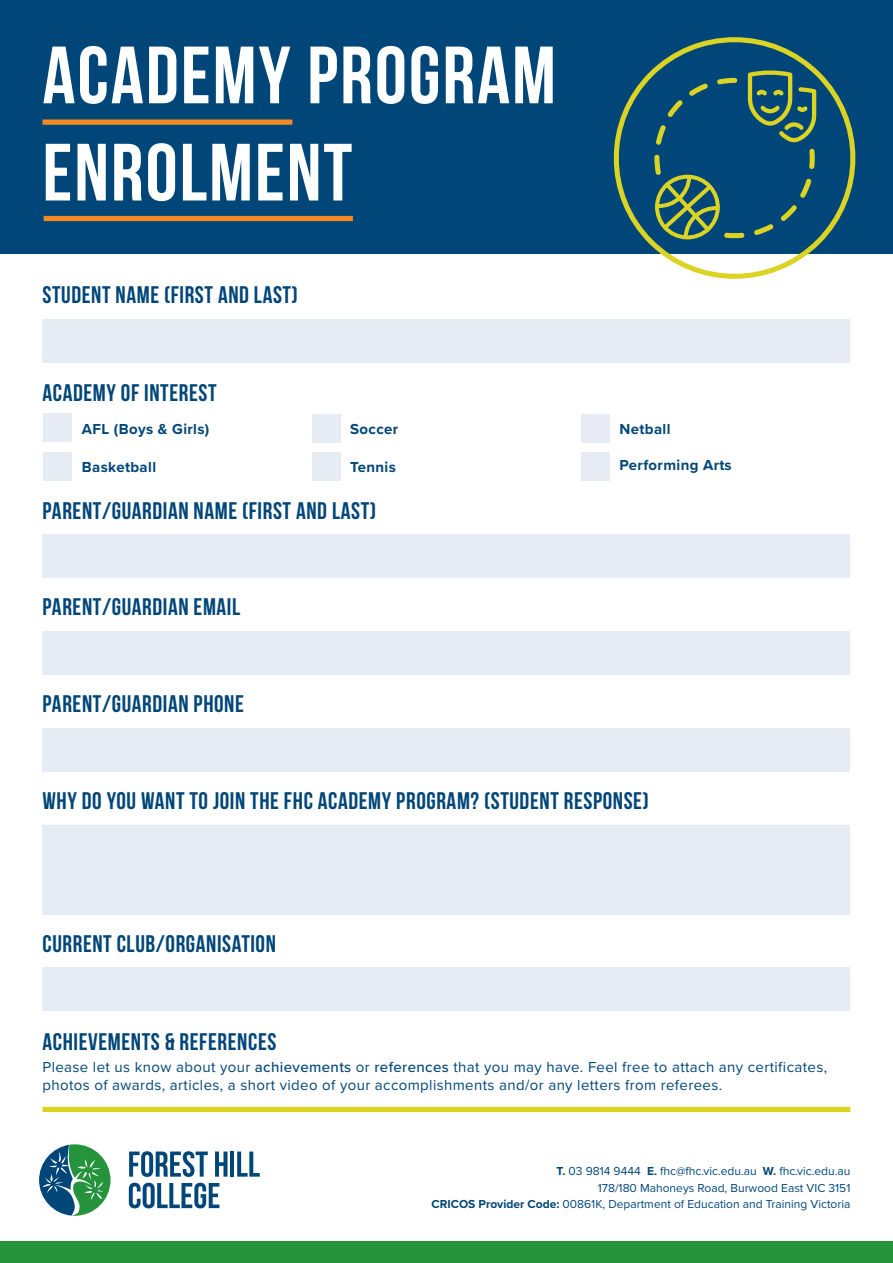
<style>
.page{position:relative;width:893px;height:1263px;background:#fff}
.page>*{position:absolute;margin:0;border:0;box-sizing:border-box;transform-origin:0 0}
.t1{font:700 81px/97.2px "Bebas Neue";letter-spacing:.025em;color:#fff}
.t2{font:700 24px "Bebas Neue";letter-spacing:.025em;color:#004678}
.t3{font:15px/18px "Proxima Nova";letter-spacing:.025em;color:#004678}
.t4{font:700 15px "Proxima Nova";letter-spacing:.025em;color:#004678}
.t5{font:12px/16.5px "Proxima Nova";color:#004678;text-align:right}
.s1{font-weight:500}
.s2{font-weight:700}
</style>
<div class="page">
<div style="left:43px;top:319px;width:807px;height:43px;background:#e7ebf3"></div>
<div style="left:43px;top:728px;width:807px;height:44px;background:#e7ebf3"></div>
<div style="left:43px;top:967px;width:807px;height:44px;background:#e7ebf3"></div>
<div style="left:43px;top:825px;width:807px;height:89px;background:#e7ebf3"></div>
<div style="left:0;top:0;width:893px;height:253px;background:#004678"></div>
<div style="left:0;top:1242px;width:893px;height:21px;background:#24933c"></div>
<svg style="left:129px;top:1151px;width:79px;height:26px"></svg>
<svg style="left:215px;top:1151px;width:12px;height:26px"></svg>
<hr style="left:230px;top:1151px;width:4px;height:26px;background:#004678">
<svg style="left:237px;top:1151px;width:23px;height:26px"></svg>
<svg style="left:129px;top:1183px;width:90px;height:25px"></svg>
<svg style="left:39px;top:1144px;width:72px;height:72px"></svg>
<div style="left:43px;top:119px;width:249px;height:6px;background:#f68922"></div>
<div style="left:44px;top:216px;width:309px;height:5px;background:#f68922"></div>
<svg style="left:602px;top:37px;width:265px;height:242px"></svg>
<svg style="left:654px;top:70px;width:162px;height:169px"></svg>
<div style="left:43px;top:1107px;width:807px;height:5px;background:#dcd422"></div>
<div style="left:43px;top:414px;width:29px;height:28px;background:#e7ebf3"></div>
<div style="left:312px;top:414px;width:29px;height:28px;background:#e7ebf3"></div>
<div style="left:43px;top:452px;width:29px;height:28px;background:#e7ebf3"></div>
<div style="left:312px;top:452px;width:29px;height:28px;background:#e7ebf3"></div>
<div style="left:581px;top:414px;width:29px;height:28px;background:#e7ebf3"></div>
<div style="left:581px;top:452px;width:29px;height:28px;background:#e7ebf3"></div>
<div style="left:43px;top:631px;width:807px;height:44px;background:#e7ebf3"></div>
<div style="left:43px;top:534px;width:807px;height:44px;background:#e7ebf3"></div>
<h1 class="t1" style="left:43px;top:26px;width:515px">ACADEMY PROGRAM<br>ENROLMENT</h1>
<p class="t2" style="left:43px;top:281px;width:257px">STUDENT NAME (FIRST AND LAST)</p>
<p class="t2" style="left:43px;top:379px;width:176px">ACADEMY OF INTEREST</p>
<p class="t4" style="left:82px;top:418px;width:129px">AFL (Boys &amp; Girls)</p>
<p class="t4" style="left:350px;top:418px;width:50px">Soccer</p>
<p class="t4" style="left:619px;top:418px;width:53px">Netball</p>
<p class="t4" style="left:82px;top:456px;width:76px">Basketball</p>
<p class="t4" style="left:350px;top:456px;width:47px">Tennis</p>
<p class="t4" style="left:619px;top:453px;width:114px">Performing Arts</p>
<p class="t2" style="left:43px;top:498px;width:335px">PARENT/GUARDIAN NAME (FIRST AND LAST)</p>
<p class="t2" style="left:43px;top:594px;width:199px">PARENT/GUARDIAN EMAIL</p>
<p class="t2" style="left:43px;top:691px;width:203px">PARENT/GUARDIAN PHONE</p>
<p class="t2" style="left:43px;top:788px;width:608px">WHY DO YOU WANT TO JOIN THE FHC ACADEMY PROGRAM? (STUDENT RESPONSE)</p>
<p class="t2" style="left:43px;top:930px;width:235px">CURRENT CLUB/ORGANISATION</p>
<p class="t2" style="left:43px;top:1028px;width:235px">ACHIEVEMENTS &amp; REFERENCES</p>
<p class="t3" style="left:43px;top:1057px;width:786px">Please let us know about your <span class="s1">achievements</span> or <span class="s1">references</span> that you may have. Feel free to attach any certificates, photos of awards, articles, a short video of your accomplishments and/or any letters from referees.</p>
<p class="t5" style="left:432px;top:1162px;width:420px"><span class="s2">T.</span> 03 9814 9444 <span class="s2">E.</span> fhc@fhc.vic.edu.au <span class="s2">W.</span> fhc.vic.edu.au<br>178/180 Mahoneys Road, Burwood East VIC 3151<br><span class="s2">CRICOS Provider Code:</span> 00861K, Department of Education and Training Victoria</p>
</div>
